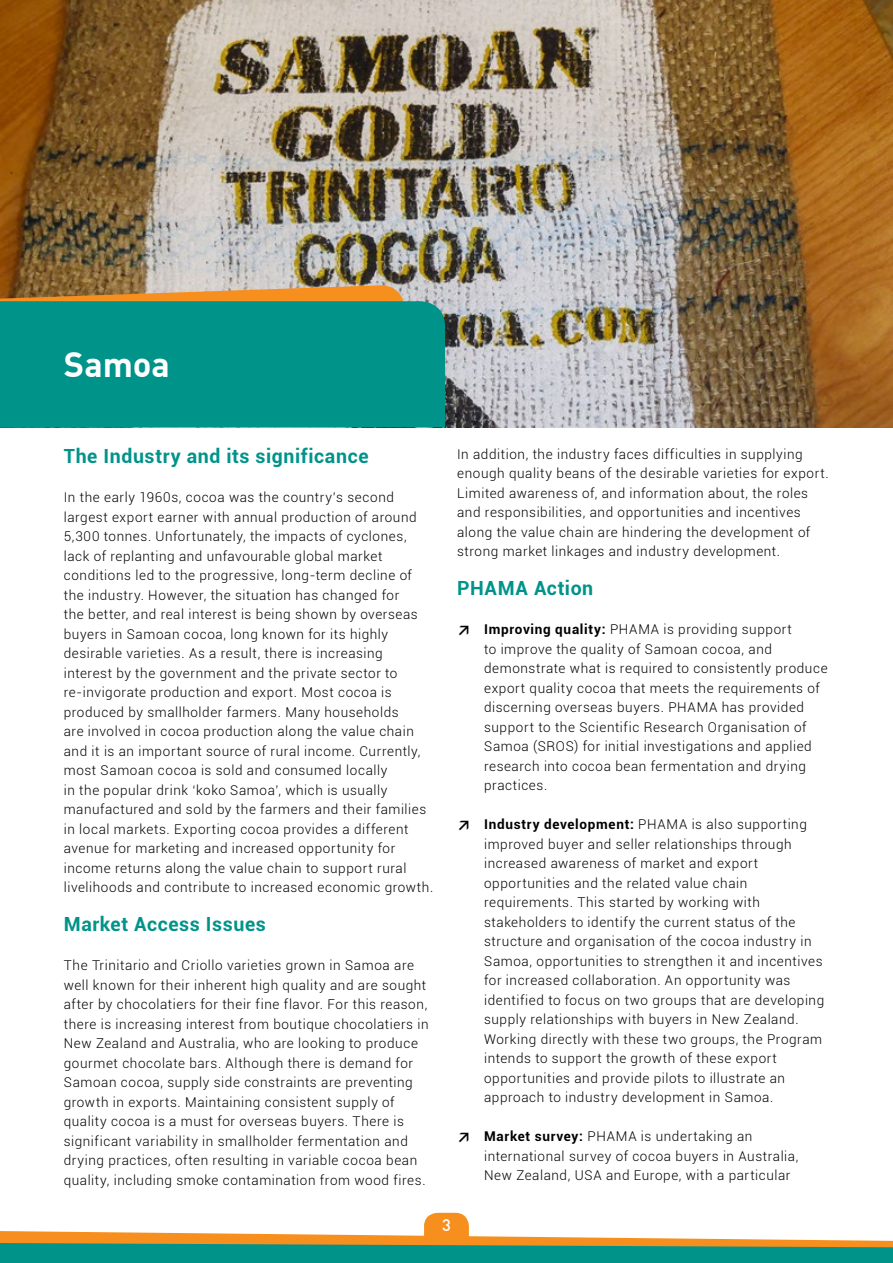
<style>
.page{position:relative;width:893px;height:1263px;background:#fff}
.page>*{position:absolute;margin:0;border:0;box-sizing:border-box;transform-origin:0 0}
.t1{font:700 34.5px "DIN Pro";color:#fff}
.t2{font:700 19.5px "Roboto";letter-spacing:.03em;color:#00938a}
.t3{font:500 16.5px "DIN Pro";color:#fff}
.t4{font:300 13.5px/19.5px "Roboto";letter-spacing:.045em;color:#000}
.s1{font-family:"DIN Pro";font-weight:700}
.s2{font-weight:700}
</style>
<div class="page">
<svg style="left:0;top:1213px;width:893px;height:50px"></svg>
<img style="left:0;top:0;width:893px;height:427px">
<svg style="left:0;top:284px;width:408px;height:17px;fill:#f78f1e"></svg>
<div style="left:0;top:301px;width:445px;height:126px;background:#00938a"></div>
<h1 class="t1" style="left:64px;top:342px;width:108px">Samoa</h1>
<h2 class="t2" style="left:64px;top:443px;width:306px">The Industry and its significance</h2>
<p class="t4" style="left:64px;top:487px;width:371px">In the early 1960s, cocoa was the country’s second largest export earner with annual production of around 5,300 tonnes. Unfortunately, the impacts of cyclones, lack of replanting and unfavourable global market conditions led to the progressive, long-term decline of the industry. However, the situation has changed for<br>the better, and real interest is being shown by overseas buyers in Samoan cocoa, long known for its highly desirable varieties. As a result, there is increasing interest by the government and the private sector to re-invigorate production and export. Most cocoa is produced by smallholder farmers. Many households<br>are involved in cocoa production along the value chain and it is an important source of rural income. Currently, most Samoan cocoa is sold and consumed locally<br>in the popular drink ‘koko Samoa’, which is usually manufactured and sold by the farmers and their families in local markets. Exporting cocoa provides a different avenue for marketing and increased opportunity for income returns along the value chain to support rural livelihoods and contribute to increased economic growth.</p>
<h2 class="t2" style="left:64px;top:911px;width:204px">Market Access Issues</h2>
<p class="t4" style="left:64px;top:955px;width:366px">The Trinitario and Criollo varieties grown in Samoa are well known for their inherent high quality and are sought after by chocolatiers for their fine flavor. For this reason, there is increasing interest from boutique chocolatiers in New Zealand and Australia, who are looking to produce gourmet chocolate bars. Although there is demand for Samoan cocoa, supply side constraints are preventing growth in exports. Maintaining consistent supply of quality cocoa is a must for overseas buyers. There is significant variability in smallholder fermentation and drying practices, often resulting in variable cocoa bean quality, including smoke contamination from wood fires.</p>
<p class="t4" style="left:457px;top:444px;width:373px">In addition, the industry faces difficulties in supplying enough quality beans of the desirable varieties for export.<br>Limited awareness of, and information about, the roles and responsibilities, and opportunities and incentives along the value chain are hindering the development of strong market linkages and industry development.</p>
<h2 class="t2" style="left:457px;top:575px;width:138px">PHAMA Action</h2>
<p class="t4" style="left:484px;top:619px;width:345px;text-indent:-27px"><span class="s1">↗</span> <span class="s2">Improving quality:</span> PHAMA is providing support<br>to improve the quality of Samoan cocoa, and demonstrate what is required to consistently produce export quality cocoa that meets the requirements of discerning overseas buyers. PHAMA has provided support to the Scientific Research Organisation of Samoa (SROS) for initial investigations and applied research into cocoa bean fermentation and drying practices.</p>
<p class="t4" style="left:484px;top:814px;width:342px;text-indent:-27px"><span class="s1">↗</span> <span class="s2">Industry development:</span> PHAMA is also supporting improved buyer and seller relationships through increased awareness of market and export opportunities and the related value chain requirements. This started by working with stakeholders to identify the current status of the structure and organisation of the cocoa industry in Samoa, opportunities to strengthen it and incentives for increased collaboration. An opportunity was identified to focus on two groups that are developing supply relationships with buyers in New Zealand.<br>Working directly with these two groups, the Program intends to support the growth of these export opportunities and provide pilots to illustrate an approach to industry development in Samoa.</p>
<p class="t4" style="left:484px;top:1126px;width:316px;text-indent:-27px"><span class="s1">↗</span> <span class="s2">Market survey:</span> PHAMA is undertaking an international survey of cocoa buyers in Australia,<br>New Zealand, USA and Europe, with a particular</p>
<p class="t3" style="left:442px;top:1214px;width:10px">3</p>
</div>
